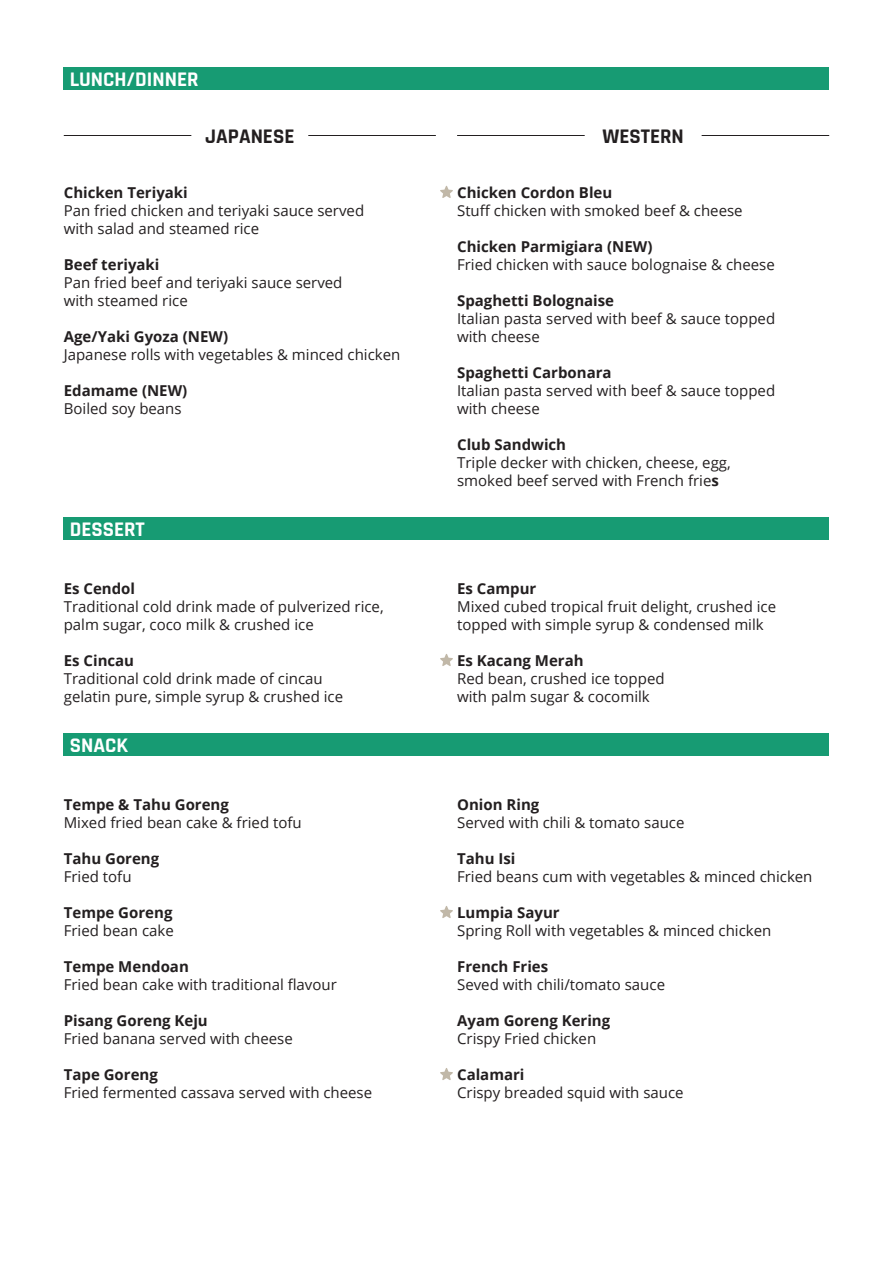
<style>
.page{position:relative;width:893px;height:1263px;background:#fff}
.page>*{position:absolute;margin:0;border:0;box-sizing:border-box;transform-origin:0 0}
.t1{font:700 21px "Rajdhani";color:#fff}
.t2{font:700 21px "Rajdhani";color:#231f20}
.t3{font:15px/18px "Open Sans";color:#231f20}
.t4{font:700 15px "Open Sans";color:#231f20}
.s1{font-weight:700}
</style>
<div class="page">
<div style="left:64px;top:517px;width:765px;height:23px;background:#179b73"></div>
<hr style="left:64px;top:135px;width:127px;height:1px;background:#231f20">
<hr style="left:308px;top:135px;width:128px;height:1px;background:#231f20">
<div style="left:64px;top:67px;width:765px;height:23px;background:#179b73"></div>
<hr style="left:457px;top:135px;width:128px;height:1px;background:#231f20">
<hr style="left:702px;top:135px;width:127px;height:1px;background:#231f20">
<div style="left:64px;top:733px;width:765px;height:23px;background:#179b73"></div>
<svg style="left:440px;top:186px;width:13px;height:12px"></svg>
<svg style="left:440px;top:654px;width:13px;height:12px"></svg>
<svg style="left:440px;top:906px;width:13px;height:12px"></svg>
<svg style="left:440px;top:1068px;width:13px;height:12px"></svg>
<h1 class="t1" style="left:70px;top:66px;width:130px">LUNCH/DINNER</h1>
<h1 class="t2" style="left:205px;top:124px;width:91px">JAPANESE</h1>
<p class="t4" style="left:64px;top:182px;width:126px">Chicken Teriyaki</p>
<p class="t3" style="left:64px;top:201px;width:302px">Pan fried chicken and teriyaki sauce served with salad and steamed rice</p>
<p class="t4" style="left:64px;top:254px;width:97px">Beef teriyaki</p>
<p class="t3" style="left:64px;top:273px;width:280px">Pan fried beef and teriyaki sauce served with steamed rice</p>
<p class="t4" style="left:64px;top:326px;width:166px">Age/Yaki Gyoza (NEW)</p>
<p class="t3" style="left:64px;top:345px;width:338px">Japanese rolls with vegetables &amp; minced chicken</p>
<p class="t4" style="left:64px;top:380px;width:125px">Edamame (NEW)</p>
<p class="t3" style="left:64px;top:399px;width:119px">Boiled soy beans</p>
<h1 class="t1" style="left:70px;top:516px;width:77px">DESSERT</h1>
<p class="t4" style="left:64px;top:578px;width:73px">Es Cendol</p>
<p class="t3" style="left:64px;top:597px;width:321px">Traditional cold drink made of pulverized rice, palm sugar, coco milk &amp; crushed ice</p>
<p class="t4" style="left:64px;top:650px;width:72px">Es Cincau</p>
<p class="t3" style="left:64px;top:669px;width:281px">Traditional cold drink made of cincau gelatin pure, simple syrup &amp; crushed ice</p>
<h1 class="t1" style="left:70px;top:732px;width:60px">SNACK</h1>
<p class="t4" style="left:64px;top:794px;width:167px">Tempe &amp; Tahu Goreng</p>
<p class="t3" style="left:64px;top:813px;width:239px">Mixed fried bean cake &amp; fried tofu</p>
<p class="t4" style="left:64px;top:848px;width:97px">Tahu Goreng</p>
<p class="t3" style="left:64px;top:867px;width:69px">Fried tofu</p>
<p class="t4" style="left:64px;top:902px;width:110px">Tempe Goreng</p>
<p class="t3" style="left:64px;top:921px;width:111px">Fried bean cake</p>
<p class="t4" style="left:64px;top:956px;width:127px">Tempe Mendoan</p>
<p class="t3" style="left:64px;top:975px;width:275px">Fried bean cake with traditional flavour</p>
<p class="t4" style="left:64px;top:1010px;width:146px">Pisang Goreng Keju</p>
<p class="t3" style="left:64px;top:1029px;width:231px">Fried banana served with cheese</p>
<p class="t4" style="left:64px;top:1064px;width:96px">Tape Goreng</p>
<p class="t3" style="left:64px;top:1083px;width:310px">Fried fermented cassava served with cheese</p>
<h1 class="t2" style="left:602px;top:124px;width:83px">WESTERN</h1>
<p class="t4" style="left:457px;top:182px;width:157px">Chicken Cordon Bleu</p>
<p class="t3" style="left:457px;top:201px;width:287px">Stuff chicken with smoked beef &amp; cheese</p>
<p class="t4" style="left:457px;top:236px;width:197px">Chicken Parmigiara (NEW)</p>
<p class="t3" style="left:457px;top:255px;width:319px">Fried chicken with sauce bolognaise &amp; cheese</p>
<p class="t4" style="left:457px;top:290px;width:159px">Spaghetti Bolognaise</p>
<p class="t3" style="left:457px;top:309px;width:320px">Italian pasta served with beef &amp; sauce topped with cheese</p>
<p class="t4" style="left:457px;top:362px;width:156px">Spaghetti Carbonara</p>
<p class="t3" style="left:457px;top:381px;width:320px">Italian pasta served with beef &amp; sauce topped with cheese</p>
<p class="t4" style="left:457px;top:434px;width:111px">Club Sandwich</p>
<p class="t3" style="left:457px;top:453px;width:275px">Triple decker with chicken, cheese, egg, smoked beef served with French frie<span class="s1">s</span></p>
<p class="t4" style="left:457px;top:578px;width:81px">Es Campur</p>
<p class="t3" style="left:457px;top:597px;width:321px">Mixed cubed tropical fruit delight, crushed ice topped with simple syrup &amp; condensed milk</p>
<p class="t4" style="left:457px;top:650px;width:128px">Es Kacang Merah</p>
<p class="t3" style="left:457px;top:669px;width:209px">Red bean, crushed ice topped with palm sugar &amp; cocomilk</p>
<p class="t4" style="left:457px;top:794px;width:84px">Onion Ring</p>
<p class="t3" style="left:457px;top:813px;width:229px">Served with chili &amp; tomato sauce</p>
<p class="t4" style="left:457px;top:848px;width:60px">Tahu Isi</p>
<p class="t3" style="left:457px;top:867px;width:357px">Fried beans cum with vegetables &amp; minced chicken</p>
<p class="t4" style="left:457px;top:902px;width:104px">Lumpia Sayur</p>
<p class="t3" style="left:457px;top:921px;width:316px">Spring Roll with vegetables &amp; minced chicken</p>
<p class="t4" style="left:457px;top:956px;width:93px">French Fries</p>
<p class="t3" style="left:457px;top:975px;width:209px">Seved with chili/tomato sauce</p>
<p class="t4" style="left:457px;top:1010px;width:155px">Ayam Goreng Kering</p>
<p class="t3" style="left:457px;top:1029px;width:141px">Crispy Fried chicken</p>
<p class="t4" style="left:457px;top:1064px;width:69px">Calamari</p>
<p class="t3" style="left:457px;top:1083px;width:228px">Crispy breaded squid with sauce</p>
</div>
